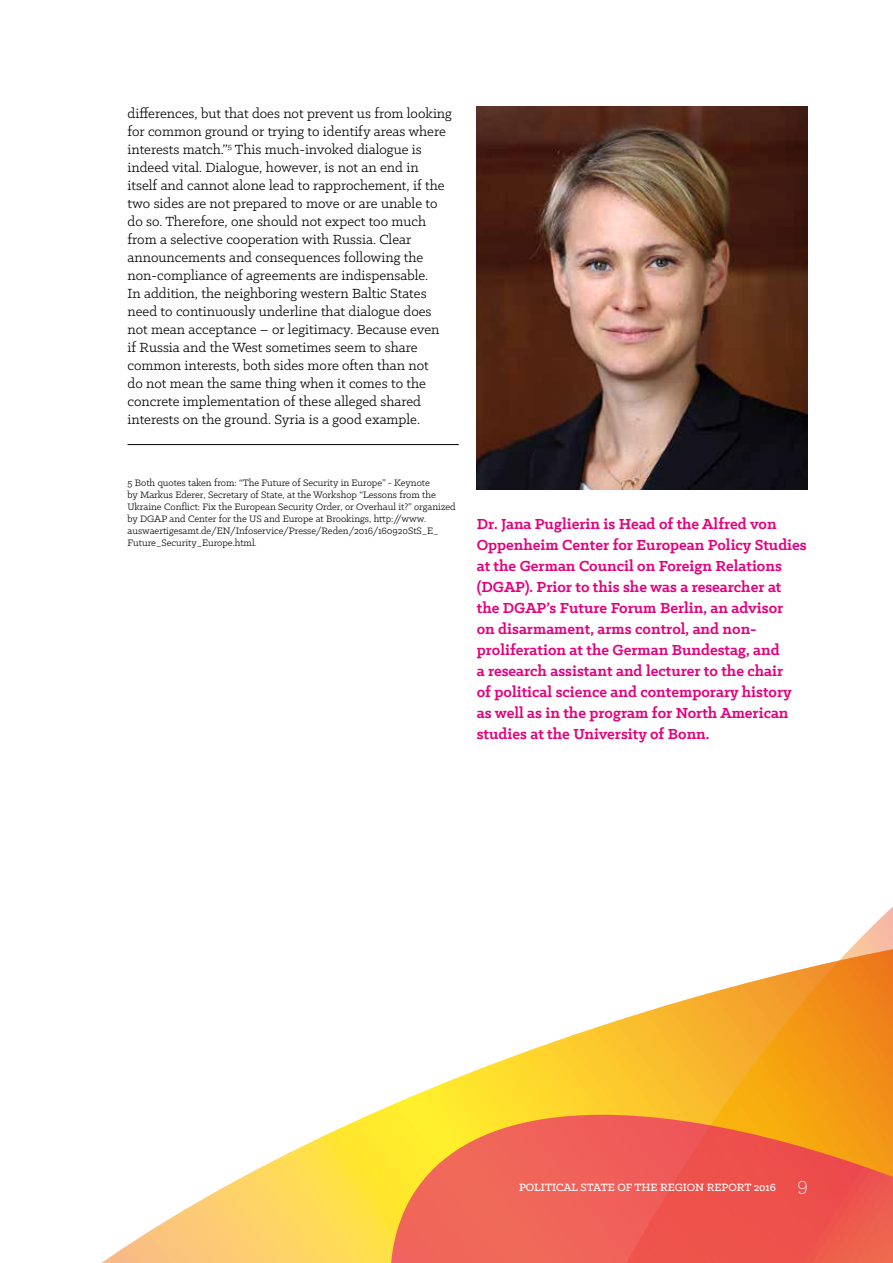
<style>
.page{position:relative;width:893px;height:1263px;background:#fff}
.page>*{position:absolute;margin:0;border:0;box-sizing:border-box;transform-origin:0 0}
.t1{font:700 16.5px/21px "Klinic Slab";color:#e5007c}
.t2{font:15px/18px "Klinic Slab";color:#000}
.t3{font:500 12px "Klinic Slab";color:#fff}
.t4{font:10.5px/12px "Klinic Slab";color:#000}
.s1{font-weight:300;font-size:21px}
</style>
<div class="page">
<svg style="left:101px;top:909px;width:792px;height:354px"></svg>
<svg style="left:382px;top:1115px;width:511px;height:148px;background:#f1704a"></svg>
<img style="left:477px;top:106px;width:331px;height:383px">
<hr style="left:128px;top:444px;width:331px;height:1px;background:#000">
<p class="t2" style="left:128px;top:104px;width:326px">differences, but that does not prevent us from looking for common ground or trying to identify areas where interests match.”<sup>5</sup> This much-invoked dialogue is indeed vital. Dialogue, however, is not an end in itself and cannot alone lead to rapprochement, if the two sides are not prepared to move or are unable to do so. Therefore, one should not expect too much from a selective cooperation with Russia. Clear announcements and consequences following the non-compliance of agreements are indispensable.<br>In addition, the neighboring western Baltic States need to continuously underline that dialogue does not mean acceptance – or legitimacy. Because even<br>if Russia and the West sometimes seem to share common interests, both sides more often than not<br>do not mean the same thing when it comes to the concrete implementation of these alleged shared interests on the ground. Syria is a good example.</p>
<p class="t4" style="left:128px;top:477px;width:330px">5 Both quotes taken from: “The Future of Security in Europe” - Keynote<br>by Markus Ederer, Secretary of State, at the Workshop “Lessons from the Ukraine Conflict: Fix the European Security Order, or Overhaul it?” organized by DGAP and Center for the US and Europe at Brookings, http://www. auswaertigesamt.de/EN/Infoservice/Presse/Reden/2016/160920StS_E_ Future_Security_Europe.html.</p>
<p class="t1" style="left:477px;top:513px;width:331px">Dr. Jana Puglierin is Head of the Alfred von Oppenheim Center for European Policy Studies at the German Council on Foreign Relations (DGAP). Prior to this she was a researcher at the DGAP’s Future Forum Berlin, an advisor<br>on disarmament, arms control, and non&shy;proliferation at the German Bundestag, and<br>a research assistant and lecturer to the chair<br>of political science and contemporary history as well as in the program for North American studies at the University of Bonn.</p>
<p class="t3" style="left:519px;top:1179px;width:290px">POLITICAL STATE OF THE REGION REPORT 2016 <span class="s1">9</span></p>
</div>
